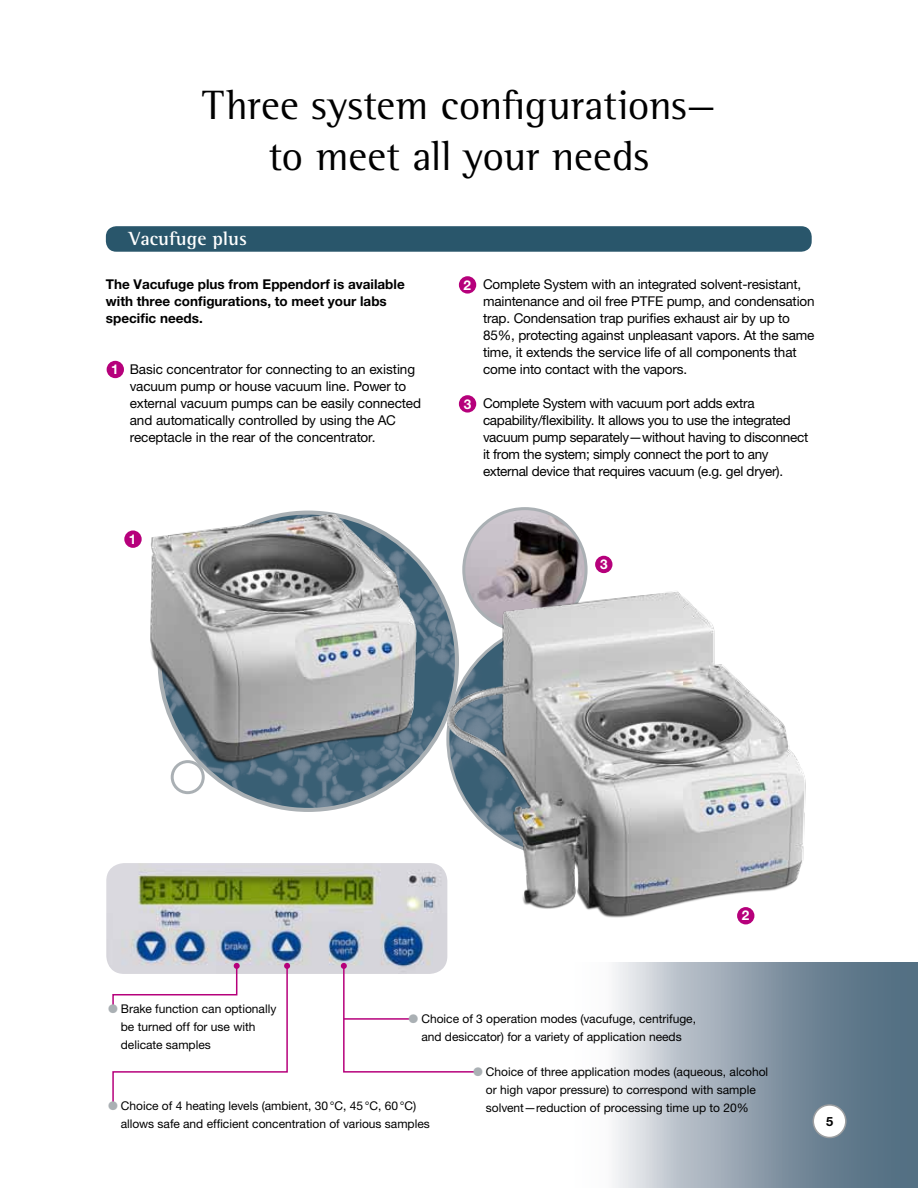
<style>
.page{position:relative;width:918px;height:1188px;background:#fff}
.page>*{position:absolute;margin:0;border:0;box-sizing:border-box;transform-origin:0 0}
.t1{font:42px/51px "EP Rotis Semi Serif";color:#000;text-align:center}
.t2{font:700 19.5px "EP Rotis Semi Serif";color:#fff}
.t3{font:13.5px/17px "EP Helvetica";letter-spacing:-.01em;color:#000}
.t4{font:700 13.5px/17px "EP Helvetica";color:#000}
.t5{font:700 13.5px "EP Helvetica";color:#fff}
.t6{font:700 12.75px "EP Helvetica";color:#000}
.t7{font:12px/18px "EP Helvetica";color:#000}
.s1{font-weight:700;color:#aab0b4}
</style>
<div class="page">
<img style="left:466px;top:510px;width:118px;height:59px">
<svg style="left:613px;top:963px;width:305px;height:225px;background:#909fad"></svg>
<div style="left:106px;top:226px;width:706px;height:26px;background:#29566b;border-radius:10px"></div>
<img style="left:160px;top:513px;width:297px;height:297px;border-radius:149px">
<div style="left:813px;top:1105px;width:33px;height:33px;background:#fff;border-radius:50%"></div>
<div style="left:813px;top:1104px;width:34px;height:34px;border:2px solid #9b9d9f;border-radius:50%"></div>
<div style="left:171px;top:760px;width:34px;height:34px;border:3px solid #aab0b4;border-radius:50%"></div>
<img style="left:136px;top:510px;width:328px;height:269px">
<img style="left:339px;top:569px;width:467px;height:367px">
<div style="left:107px;top:361px;width:17px;height:17px;background:#b6007b;border-radius:50%"></div>
<div style="left:124px;top:530px;width:18px;height:18px;background:#b6007b;border-radius:50%"></div>
<div style="left:459px;top:276px;width:17px;height:18px;background:#b6007b;border-radius:50%"></div>
<div style="left:737px;top:907px;width:17px;height:17px;background:#b6007b;border-radius:50%"></div>
<div style="left:459px;top:395px;width:17px;height:18px;background:#b6007b;border-radius:50%"></div>
<div style="left:595px;top:556px;width:17px;height:17px;background:#b6007b;border-radius:50%"></div>
<img style="left:106px;top:863px;width:341px;height:111px">
<svg style="left:112px;top:963px;width:178px;height:142px"></svg>
<svg style="left:341px;top:963px;width:136px;height:110px"></svg>
<hr style="left:344px;top:1018px;width:70px;height:2px;background:#b6007b">
<h1 class="t1" style="left:202px;top:79px;width:515px">Three system configurations— to meet all your needs</h1>
<h2 class="t2" style="left:129px;top:227px;width:120px">Vacufuge plus</h2>
<p class="t4" style="left:106px;top:276px;width:300px">The Vacufuge plus from Eppendorf is available with three configurations, to meet your labs specific needs.</p>
<p class="t3" style="left:130px;top:361px;width:293px">Basic concentrator for connecting to an existing vacuum pump or house vacuum line. Power to external vacuum pumps can be easily connected and automatically controlled by using the AC receptacle in the rear of the concentrator.</p>
<p class="t5" style="left:111px;top:362px;width:9px">1</p>
<p class="t5" style="left:129px;top:531px;width:9px">1</p>
<p class="t5" style="left:463px;top:277px;width:9px">2</p>
<p class="t5" style="left:464px;top:396px;width:9px">3</p>
<p class="t3" style="left:483px;top:276px;width:333px">Complete System with an integrated solvent-resistant, maintenance and oil free PTFE pump, and condensation trap. Condensation trap purifies exhaust air by up to 85%, protecting against unpleasant vapors. At the same time, it extends the service life of all components that come into contact with the vapors.</p>
<p class="t3" style="left:483px;top:395px;width:327px">Complete System with vacuum port adds extra capability/flexibility. It allows you to use the integrated vacuum pump separately—without having to disconnect it from the system; simply connect the port to any external device that requires vacuum (e.g. gel dryer).</p>
<p class="t5" style="left:600px;top:557px;width:9px">3</p>
<p class="t5" style="left:742px;top:908px;width:9px">2</p>
<p class="t7" style="left:121px;top:1000px;width:157px;text-indent:-13px"><span class="s1">‡</span> Brake function can optionally be turned off for use with delicate samples</p>
<p class="t7" style="left:409px;top:1010px;width:289px;text-align:center"><span class="s1">‡</span> Choice of 3 operation modes (vacufuge, centrifuge, and desiccator) for a variety of application needs</p>
<p class="t7" style="left:473px;top:1063px;width:297px;text-align:center"><span class="s1">‡</span> Choice of three application modes (aqueous, alcohol or high vapor pressure) to correspond with sample solvent—reduction of processing time up to 20%</p>
<p class="t7" style="left:121px;top:1097px;width:310px;text-indent:-13px"><span class="s1">‡</span> Choice of 4 heating levels (ambient, 30°C, 45°C, 60°C) allows safe and efficient concentration of various samples</p>
<p class="t6" style="left:826px;top:1114px;width:9px">5</p>
</div>
